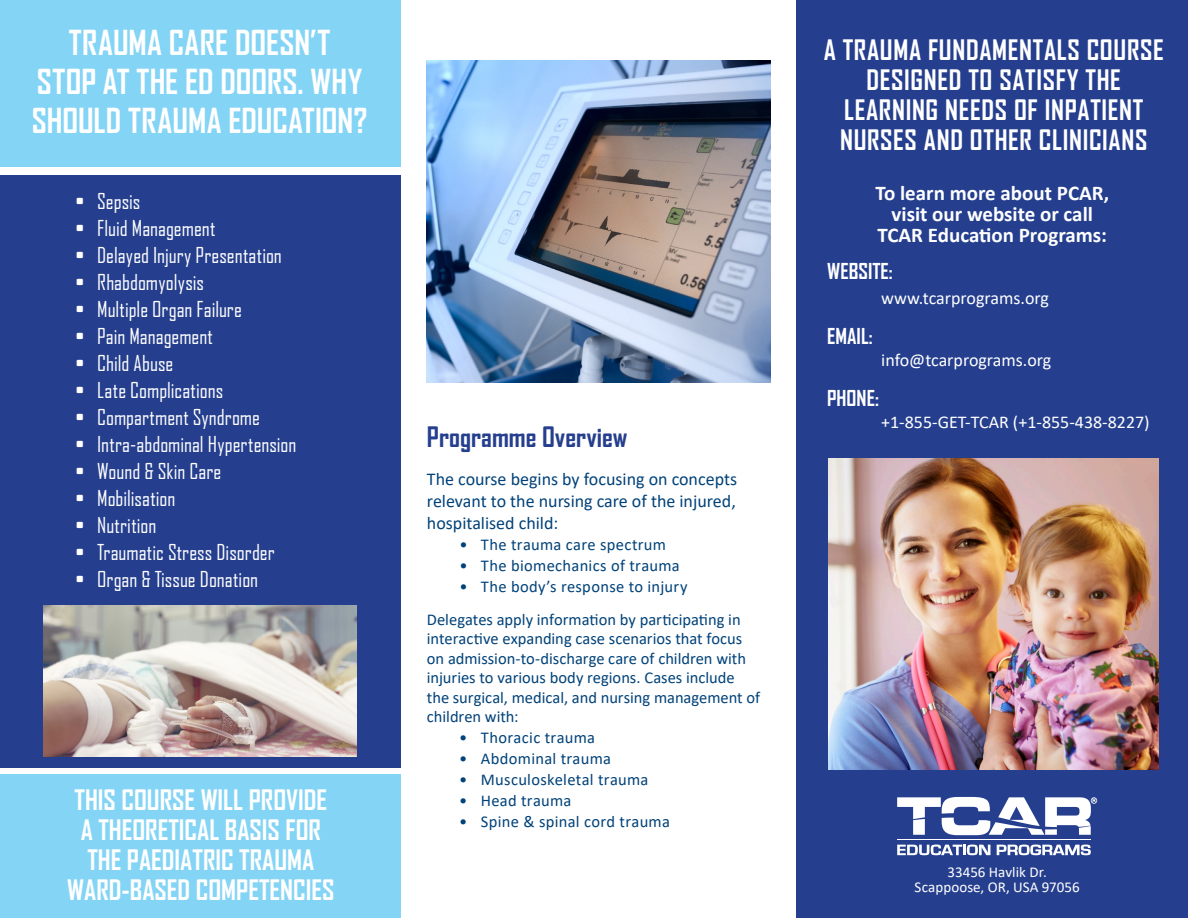
<style>
.page{position:relative;width:1188px;height:918px;background:#fff}
.page>*{position:absolute;margin:0;border:0;box-sizing:border-box;transform-origin:0 0}
.Header_-_White{font:700 33px/39px "Agency FB";letter-spacing:.005em;color:#fff;text-align:center}
.t1{font:700 27px/30px "Agency FB";letter-spacing:.025em;color:#fff;text-align:center}
.t2{font:700 27px/30px "Agency FB";color:#fff;text-align:center}
.t3{font:700 27px "Agency FB";color:#253f8e}
.t4{font:21px "Agency FB";color:#fff}
.t5{font:700 21px "Calibri";color:#fff}
.t6{font:700 21px "Agency FB";color:#fff}
.Paragraph_Style_1{font:18px/21.6px "Calibri";color:#004279;text-align:justify}
.t7{font:18px "Calibri";color:#fff}
.Body_Copy{font:16.5px/19.5px "Calibri";letter-spacing:.005em;color:#004279}
.t8{font:15px "Calibri";color:#fff}
</style>
<div class="page">
<div style="left:0;top:175px;width:400px;height:593px;background:#253f8e"></div>
<div style="left:0;top:0;width:400px;height:166px;background:#84d4f6"></div>
<div style="left:0;top:774px;width:400px;height:144px;background:#84d4f6"></div>
<div style="left:797px;top:0;width:391px;height:918px;background:#253f8e"></div>
<img style="left:427px;top:61px;width:343px;height:321px">
<img style="left:829px;top:458px;width:330px;height:312px">
<img style="left:43px;top:605px;width:314px;height:152px">
<svg style="left:897px;top:797px;width:200px;height:38px"></svg>
<hr style="left:897px;top:839px;width:194px;height:1px;background:#fff">
<svg style="left:897px;top:845px;width:93px;height:10px"></svg>
<svg style="left:997px;top:845px;width:94px;height:10px"></svg>
<p class="Header_-_White" style="left:32px;top:22px;width:337px">TRAUMA CARE DOESN’T<br>STOP AT THE ED DOORS. WHY<br>SHOULD TRAUMA EDUCATION?</p>
<p class="t4" style="left:76px;top:188px;width:66px">• Sepsis</p>
<p class="t4" style="left:76px;top:215px;width:141px">• Fluid Management</p>
<p class="t4" style="left:76px;top:242px;width:208px">• Delayed Injury Presentation</p>
<p class="t4" style="left:76px;top:269px;width:130px">• Rhabdomyolysis</p>
<p class="t4" style="left:76px;top:296px;width:168px">• Multiple Organ Failure</p>
<p class="t4" style="left:76px;top:323px;width:139px">• Pain Management</p>
<p class="t4" style="left:76px;top:350px;width:99px">• Child Abuse</p>
<p class="t4" style="left:76px;top:377px;width:149px">• Late Complications</p>
<p class="t4" style="left:76px;top:404px;width:186px">• Compartment Syndrome</p>
<p class="t4" style="left:76px;top:431px;width:222px">• Intra-abdominal Hypertension</p>
<p class="t4" style="left:76px;top:458px;width:147px">• Wound &amp; Skin Care</p>
<p class="t4" style="left:76px;top:485px;width:101px">• Mobilisation</p>
<p class="t4" style="left:76px;top:512px;width:82px">• Nutrition</p>
<p class="t4" style="left:76px;top:539px;width:201px">• Traumatic Stress Disorder</p>
<p class="t4" style="left:76px;top:566px;width:184px">• Organ &amp; Tissue Donation</p>
<p class="t2" style="left:67px;top:784px;width:269px">THIS COURSE WILL PROVIDE<br>A THEORETICAL BASIS FOR<br>THE PAEDIATRIC TRAUMA<br>WARD-BASED COMPETENCIES</p>
<p class="t3" style="left:427px;top:420px;width:202px">Programme Overview</p>
<p class="Paragraph_Style_1" style="left:427px;top:468px;width:312px">The course begins by focusing on concepts relevant to the nursing care of the injured, hospitalised child:</p>
<p class="Body_Copy" style="left:459px;top:534px;width:208px">• The trauma care spectrum</p>
<p class="Body_Copy" style="left:459px;top:555px;width:222px">• The biomechanics of trauma</p>
<p class="Body_Copy" style="left:459px;top:576px;width:230px">• The body’s response to injury</p>
<p class="Body_Copy" style="left:427px;top:609px;width:335px">Delegates apply information by participating in interactive expanding case scenarios that focus on admission-to-discharge care of children with injuries to various body regions. Cases include the surgical, medical, and nursing management of children with:</p>
<p class="Body_Copy" style="left:459px;top:728px;width:137px">• Thoracic trauma</p>
<p class="Body_Copy" style="left:459px;top:749px;width:153px">• Abdominal trauma</p>
<p class="Body_Copy" style="left:459px;top:770px;width:191px">• Musculoskeletal trauma</p>
<p class="Body_Copy" style="left:459px;top:791px;width:114px">• Head trauma</p>
<p class="Body_Copy" style="left:459px;top:812px;width:212px">• Spine &amp; spinal cord trauma</p>
<p class="t1" style="left:824px;top:34px;width:342px">A TRAUMA FUNDAMENTALS COURSE<br>DESIGNED TO SATISFY THE<br>LEARNING NEEDS OF INPATIENT<br>NURSES AND OTHER CLINICIANS</p>
<p class="t5" style="left:875px;top:178px;width:235px">To learn more about PCAR,</p>
<p class="t5" style="left:892px;top:199px;width:203px">visit our website or call</p>
<p class="t5" style="left:878px;top:220px;width:231px">TCAR Education Programs:</p>
<p class="t6" style="left:827px;top:258px;width:67px">WEBSITE:</p>
<p class="t7" style="left:881px;top:286px;width:169px">www.tcarprograms.org</p>
<p class="t6" style="left:827px;top:323px;width:47px">EMAIL:</p>
<p class="t7" style="left:881px;top:348px;width:172px">info@tcarprograms.org</p>
<p class="t6" style="left:827px;top:385px;width:53px">PHONE:</p>
<p class="t7" style="left:881px;top:409px;width:270px">+1-855-GET-TCAR (+1-855-438-8227)</p>
<p class="t8" style="left:947px;top:861px;width:101px">33456 Havlik Dr.</p>
<p class="t8" style="left:915px;top:876px;width:167px">Scappoose, OR, USA 97056</p>
</div>
